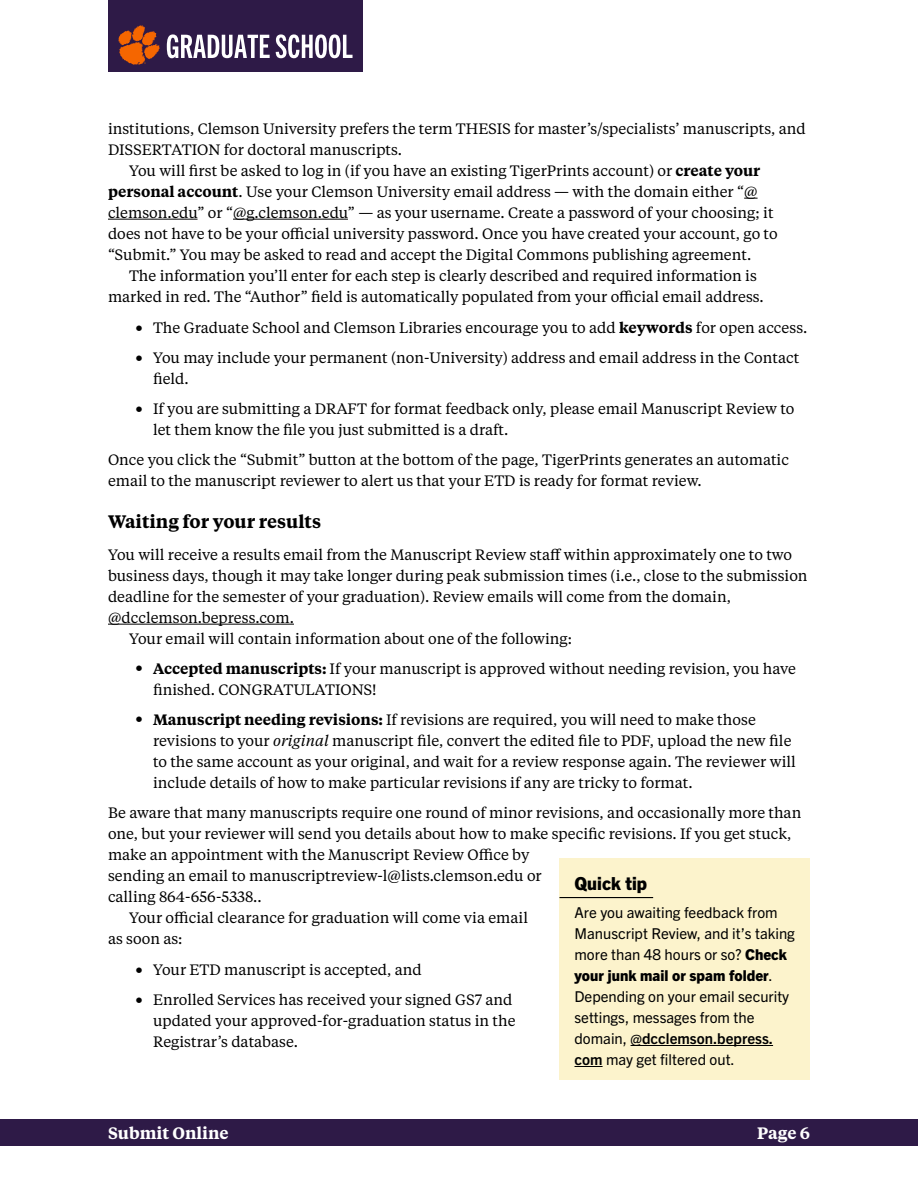
<style>
.page{position:relative;width:918px;height:1188px;background:#fff}
.page>*{position:absolute;margin:0;border:0;box-sizing:border-box;transform-origin:0 0}
.t1{font:600 18px "Tiempos Text";color:#000}
.t2{font:800 18px "Trade Gothic Next LT Pro";color:#000}
.t3{font:600 16.5px "Tiempos Text";color:#fff}
.t4{font:15px/21px "Tiempos Text";color:#000}
.t5{font:15px/21px "Trade Gothic Next LT Pro";color:#000}
.s1{font-weight:600}
.s2{font-size:22.5px}
.s3{font-style:italic}
.s4{font-weight:800}
.s5{font-weight:700}
</style>
<div class="page">
<div style="left:0;top:1119px;width:918px;height:27px;background:#2e1a47"></div>
<div style="left:108px;top:0;width:255px;height:72px;background:#2e1a47"></div>
<svg style="left:167px;top:34px;width:103px;height:24px"></svg>
<svg style="left:276px;top:34px;width:77px;height:24px"></svg>
<svg style="left:118px;top:25px;width:42px;height:40px"></svg>
<svg style="left:744px;top:198px;width:14px;height:1px"></svg>
<hr style="left:108px;top:219px;width:90px;height:1px;background:#000">
<hr style="left:233px;top:219px;width:115px;height:1px;background:#000">
<hr style="left:108px;top:624px;width:186px;height:1px;background:#000">
<div style="left:560px;top:858px;width:250px;height:222px;background:#fcf3cc"></div>
<hr style="left:560px;top:897px;width:93px;height:1px;background:#000">
<hr style="left:631px;top:1045px;width:142px;height:1px;background:#000">
<svg style="left:574px;top:1066px;width:29px;height:1px"></svg>
<p class="t4" style="left:108px;top:117px;width:699px">institutions, Clemson University prefers the term THESIS for master’s/specialists’ manuscripts, and</p>
<p class="t4" style="left:108px;top:138px;width:296px">DISSERTATION for doctoral manuscripts.</p>
<p class="t4" style="left:129px;top:159px;width:633px">You will first be asked to log in (if you have an existing TigerPrints account) or <span class="s1">create your</span></p>
<p class="t4" style="left:108px;top:180px;width:651px"><span class="s1">personal account</span>. Use your Clemson University email address — with the domain either “@</p>
<p class="t4" style="left:108px;top:201px;width:667px">clemson.edu” or “@g.clemson.edu” — as your username. Create a password of your choosing; it</p>
<p class="t4" style="left:108px;top:222px;width:671px">does not have to be your official university password. Once you have created your account, go to</p>
<p class="t4" style="left:108px;top:243px;width:645px">“Submit.” You may be asked to read and accept the Digital Commons publishing agreement.</p>
<p class="t4" style="left:129px;top:264px;width:629px">The information you’ll enter for each step is clearly described and required information is</p>
<p class="t4" style="left:108px;top:285px;width:657px">marked in red. The “Author” field is automatically populated from your official email address.</p>
<p class="t4" style="left:135px;top:317px;width:674px"><span class="s2">•</span> The Graduate School and Clemson Libraries encourage you to add <span class="s1">keywords</span> for open access.</p>
<p class="t4" style="left:153px;top:347px;width:648px;text-indent:-18px"><span class="s2">•</span> You may include your permanent (non-University) address and email address in the Contact field.</p>
<p class="t4" style="left:153px;top:398px;width:643px;text-indent:-18px"><span class="s2">•</span> If you are submitting a DRAFT for format feedback only, please email Manuscript Review to let them know the file you just submitted is a draft.</p>
<p class="t4" style="left:108px;top:449px;width:682px">Once you click the “Submit” button at the bottom of the page, TigerPrints generates an automatic email to the manuscript reviewer to alert us that your ETD is ready for format review.</p>
<p class="t1" style="left:108px;top:509px;width:215px">Waiting for your results</p>
<p class="t4" style="left:108px;top:543px;width:686px">You will receive a results email from the Manuscript Review staff within approximately one to two</p>
<p class="t4" style="left:108px;top:564px;width:701px">business days, though it may take longer during peak submission times (i.e., close to the submission</p>
<p class="t4" style="left:108px;top:585px;width:624px">deadline for the semester of your graduation). Review emails will come from the domain,</p>
<p class="t4" style="left:108px;top:606px;width:187px">@dcclemson.bepress.com.</p>
<p class="t4" style="left:129px;top:627px;width:444px">Your email will contain information about one of the following:</p>
<p class="t4" style="left:153px;top:657px;width:645px;text-indent:-18px"><span class="s2">•</span> <span class="s1">Accepted manuscripts:</span> If your manuscript is approved without needing revision, you have finished. CONGRATULATIONS!</p>
<p class="t4" style="left:153px;top:708px;width:644px;text-indent:-18px"><span class="s2">•</span> <span class="s1">Manuscript needing revisions:</span> If revisions are required, you will need to make those revisions to your <span class="s3">original</span> manuscript file, convert the edited file to PDF, upload the new file to the same account as your original, and wait for a review response again. The reviewer will include details of how to make particular revisions if any are tricky to format.</p>
<p class="t4" style="left:108px;top:801px;width:695px">Be aware that many manuscripts require one round of minor revisions, and occasionally more than</p>
<p class="t4" style="left:108px;top:822px;width:685px">one, but your reviewer will send you details about how to make specific revisions. If you get stuck,</p>
<p class="t4" style="left:108px;top:843px;width:423px">make an appointment with the Manuscript Review Office by</p>
<p class="t4" style="left:108px;top:864px;width:435px">sending an email to manuscriptreview-l@lists.clemson.edu or</p>
<p class="t4" style="left:108px;top:885px;width:155px">calling 864-656-5338..</p>
<p class="t4" style="left:129px;top:906px;width:401px">Your official clearance for graduation will come via email</p>
<p class="t4" style="left:108px;top:927px;width:76px">as soon as:</p>
<p class="t4" style="left:135px;top:959px;width:288px"><span class="s2">•</span> Your ETD manuscript is accepted, and</p>
<p class="t4" style="left:153px;top:989px;width:364px;text-indent:-18px"><span class="s2">•</span> Enrolled Services has received your signed GS7 and updated your approved-for-graduation status in the<br>Registrar’s database.</p>
<p class="t2" style="left:574px;top:870px;width:74px">Quick tip</p>
<p class="t5" style="left:574px;top:901px;width:222px">Are you awaiting feedback from<br>Manuscript Review, and it’s taking more than 48 hours or so? <span class="s4">Check your junk mail or spam folder</span>.<br>Depending on your email security settings, messages from the domain, <span class="s5">@dcclemson.bepress. com</span> may get filtered out.</p>
<p class="t3" style="left:108px;top:1122px;width:122px">Submit Online</p>
<p class="t3" style="left:757px;top:1122px;width:54px">Page 6</p>
</div>
